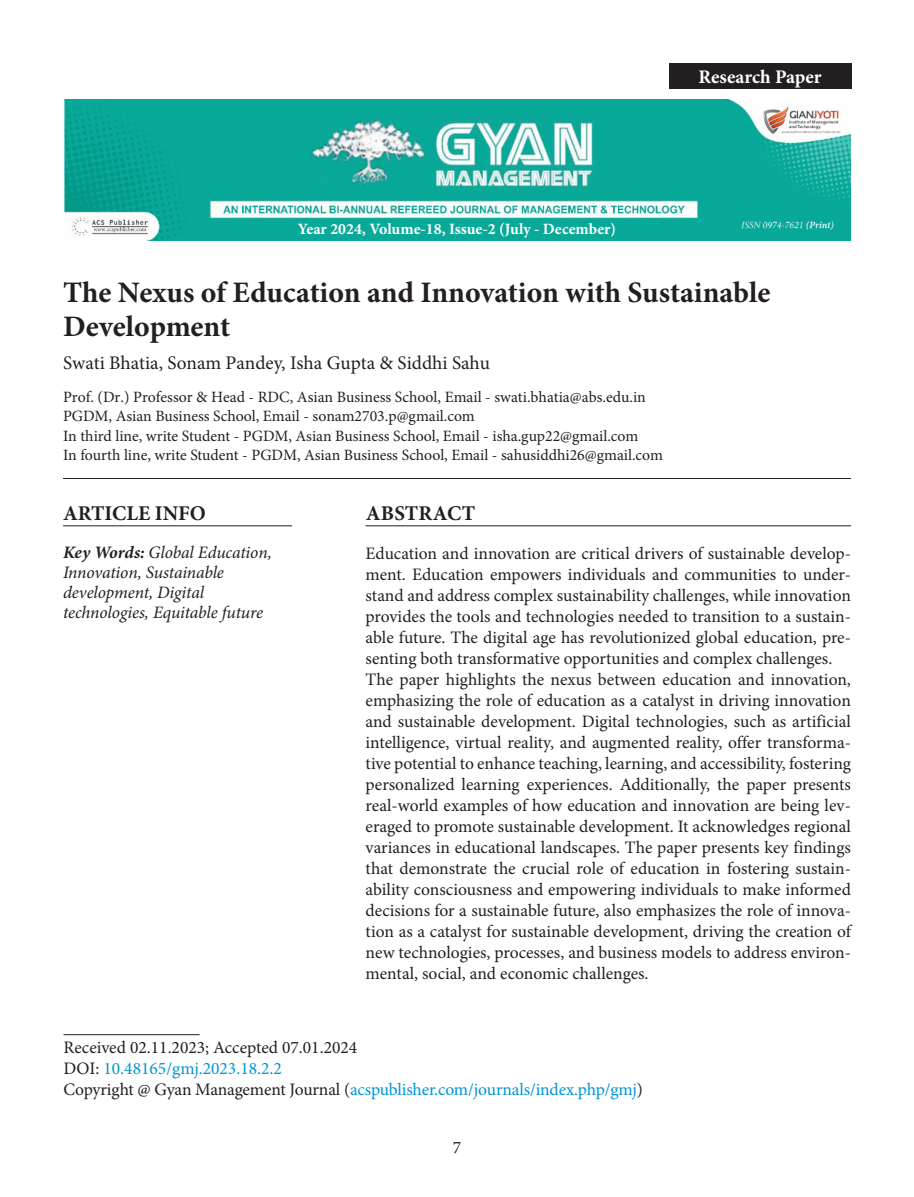
<style>
.page{position:relative;width:914px;height:1197px;background:#fff}
.page>*{position:absolute;margin:0;border:0;box-sizing:border-box;transform-origin:0 0}
.author-affil{font:700 29.75px/33.2px "Minion Pro";letter-spacing:-.005em;color:#231f20}
.Article_Info{font:700 21px "Minion Pro";color:#231f20}
.Abstract{font:700 21px "Minion Pro";letter-spacing:.01em;color:#231f20}
.author-affil-2{font:19.25px "Minion Pro";color:#231f20}
.t1{font:700 19.25px "Minion Pro";letter-spacing:-.005em;color:#fff}
.para-1{font:17.5px/21px "Minion Pro";color:#231f20;text-align:justify}
.Email_Section{font:17.5px "Minion Pro";letter-spacing:-.01em;color:#0095d5}
.Article_info_text{font:italic 17.5px/20.1px "Minion Pro";letter-spacing:-.01em;color:#231f20}
.Corresponding_author{font:17.5px "Minion Pro";color:#231f20}
.author-affil-3{font:15.75px/19.2px "Minion Pro";color:#231f20}
.t2{font:700 15.75px "Minion Pro";color:#fff}
.s1{font-weight:700}
.s2{color:#231f20}
</style>
<div class="page">
<img style="left:63px;top:99px;width:787px;height:141px">
<hr style="left:365px;top:525px;width:486px;height:1px;background:#231f20">
<hr style="left:63px;top:1034px;width:137px;height:1px;background:#231f20">
<hr style="left:63px;top:478px;width:788px;height:1px;background:#231f20">
<div style="left:668px;top:63px;width:183px;height:26px;background:#231f20"></div>
<hr style="left:63px;top:525px;width:229px;height:1px;background:#231f20">
<p class="t2" style="left:298px;top:218px;width:320px">Year 2024, Volume-18, Issue-2 (July - December)</p>
<p class="t1" style="left:698px;top:64px;width:125px">Research Paper</p>
<p class="author-affil" style="left:63px;top:276px;width:709px">The Nexus of Education and Innovation with Sustainable<br>Development</p>
<p class="author-affil-2" style="left:63px;top:350px;width:428px">Swati Bhatia, Sonam Pandey, Isha Gupta &amp; Siddhi Sahu</p>
<p class="author-affil-3" style="left:63px;top:387px;width:601px">Prof. (Dr.) Professor &amp; Head - RDC, Asian Business School, Email - swati.bhatia@abs.edu.in PGDM, Asian Business School, Email - sonam2703.p@gmail.com<br>In third line, write Student - PGDM, Asian Business School, Email - isha.gup22@gmail.com<br>In fourth line, write Student - PGDM, Asian Business School, Email - sahusiddhi26@gmail.com</p>
<p class="Article_Info" style="left:63px;top:499px;width:144px">ARTICLE INFO</p>
<p class="Article_info_text" style="left:63px;top:542px;width:210px"><span class="s1">Key Words:</span> Global Education,<br>Innovation, Sustainable development, Digital technologies, Equitable future</p>
<p class="Abstract" style="left:366px;top:499px;width:111px">ABSTRACT</p>
<p class="para-1" style="left:365px;top:543px;width:487px">Education and innovation are critical drivers of sustainable develop&shy;ment. Education empowers individuals and communities to under&shy;stand and address complex sustainability challenges, while innovation provides the tools and technologies needed to transition to a sustain&shy;able future. The digital age has revolutionized global education, pre&shy;senting both transformative opportunities and complex challenges.</p>
<p class="para-1" style="left:365px;top:669px;width:487px">The paper highlights the nexus between education and innovation, emphasizing the role of education as a catalyst in driving innovation and sustainable development. Digital technologies, such as artificial intelligence, virtual reality, and augmented reality, offer transforma&shy;tive potential to enhance teaching, learning, and accessibility, fostering personalized learning experiences. Additionally, the paper presents real-world examples of how education and innovation are being lev&shy;eraged to promote sustainable development. It acknowledges regional variances in educational landscapes. The paper presents key findings that demonstrate the crucial role of education in fostering sustain&shy;ability consciousness and empowering individuals to make informed decisions for a sustainable future, also emphasizes the role of innova&shy;tion as a catalyst for sustainable development, driving the creation of new technologies, processes, and business models to address environ&shy;mental, social, and economic challenges.</p>
<p class="Corresponding_author" style="left:63px;top:1035px;width:295px">Received 02.11.2023; Accepted 07.01.2024</p>
<p class="Email_Section" style="left:63px;top:1056px;width:220px"><span class="s2">DOI:</span> 10.48165/gmj.2023.18.2.2</p>
<p class="Email_Section" style="left:63px;top:1077px;width:581px"><span class="s2">Copyright @ Gyan Management Journal (</span>acspublisher.com/journals/index.php/gmj<span class="s2">)</span></p>
<p class="para-1" style="left:453px;top:1137px;width:10px">7</p>
</div>
